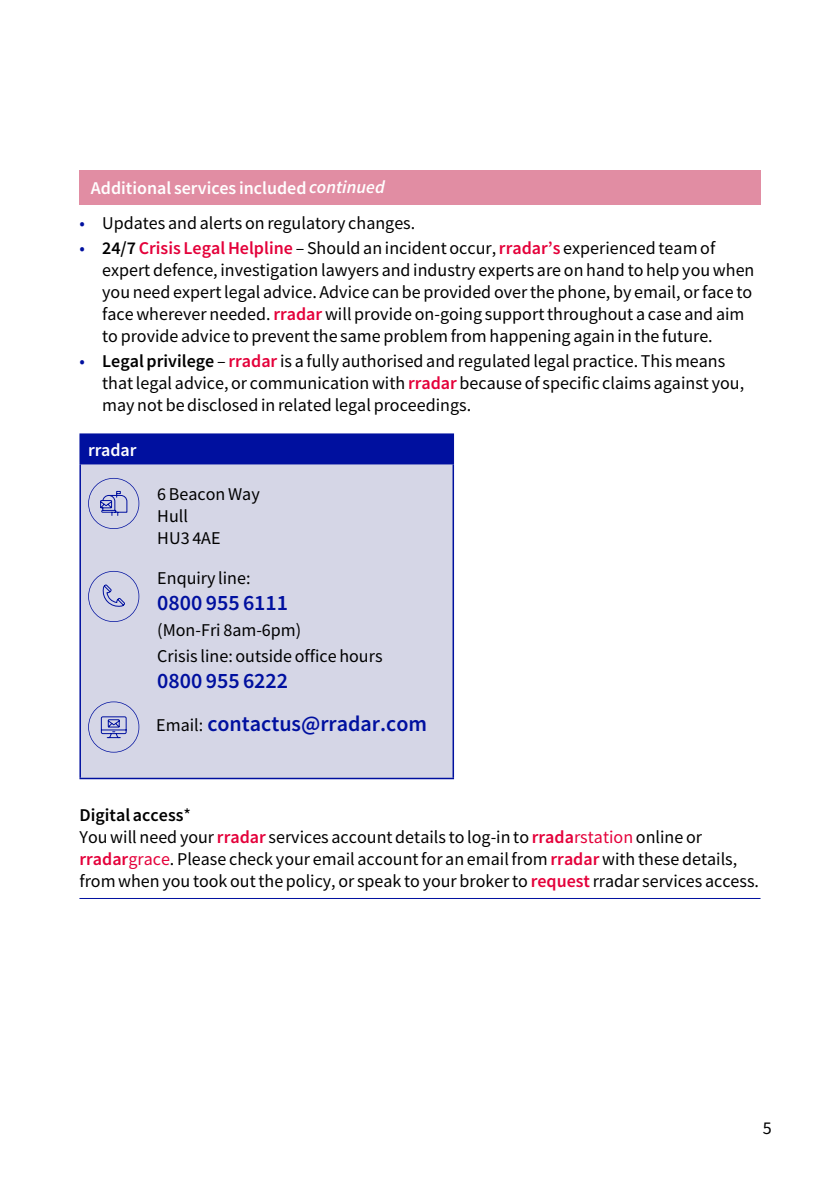
<style>
.page{position:relative;width:840px;height:1191px;background:#fff}
.page>*{position:absolute;margin:0;border:0;box-sizing:border-box;transform-origin:0 0}
.t1{font:600 22px/43px "Source Sans Pro";color:#00109f}
.t2{font:18px/22px "Source Sans Pro";color:#000}
.t3{font:600 18px "Source Sans Pro";color:#fff}
.s1{font-style:italic}
.s2{color:#00109f}
.s3{font-weight:600}
.s4{font-weight:600;color:#e4003a}
.s5{font-weight:400;font-size:18px;color:#000}
.s6{color:#e4003a}
</style>
<div class="page">
<div style="left:79px;top:170px;width:681px;height:34px;background:#e18da3"></div>
<hr style="left:79px;top:898px;width:681px;height:1px;background:#00109f">
<div style="left:80px;top:434px;width:373px;height:30px;background:#00109f"></div>
<div style="left:80px;top:464px;width:373px;height:314px;background:#d5d6e6"></div>
<hr style="left:79px;top:435px;width:2px;height:28px;background:#00109f">
<hr style="left:79px;top:433px;width:375px;height:2px;background:#00109f">
<hr style="left:452px;top:435px;width:2px;height:28px;background:#00109f">
<hr style="left:79px;top:464px;width:2px;height:313px;background:#00109f">
<hr style="left:79px;top:463px;width:375px;height:1px;background:#00109f">
<hr style="left:452px;top:464px;width:2px;height:313px;background:#00109f">
<hr style="left:79px;top:777px;width:375px;height:2px;background:#00109f">
<svg style="left:88px;top:478px;width:51px;height:51px"></svg>
<svg style="left:88px;top:571px;width:51px;height:51px"></svg>
<svg style="left:88px;top:701px;width:51px;height:51px"></svg>
<p class="t3" style="left:91px;top:176px;width:295px">Additional services included <span class="s1">continued</span></p>
<p class="t2" style="left:79px;top:212px;width:337px"><span class="s2">•</span> Updates and alerts on regulatory changes.</p>
<p class="t2" style="left:102px;top:237px;width:653px;text-indent:-23px"><span class="s2">•</span> <span class="s3">24/7</span> <span class="s4">Crisis Legal Helpline</span> – Should an incident occur, <span class="s4">rradar’s</span> experienced team of expert defence, investigation lawyers and industry experts are on hand to help you when you need expert legal advice. Advice can be provided over the phone, by email, or face to face wherever needed. <span class="s4">rradar</span> will provide on-going support throughout a case and aim to provide advice to prevent the same problem from happening again in the future.</p>
<p class="t2" style="left:102px;top:350px;width:643px;text-indent:-23px"><span class="s2">•</span> <span class="s3">Legal privilege</span> – <span class="s4">rradar</span> is a fully authorised and regulated legal practice. This means that legal advice, or communication with <span class="s4">rradar</span> because of specific claims against you, may not be disclosed in related legal proceedings.</p>
<p class="t3" style="left:88px;top:438px;width:50px">rradar</p>
<p class="t2" style="left:157px;top:483px;width:104px">6 Beacon Way<br>Hull<br>HU3 4AE</p>
<p class="t2" style="left:157px;top:567px;width:95px">Enquiry line:</p>
<p class="t1" style="left:157px;top:581px;width:132px">0800 955 6111</p>
<p class="t2" style="left:157px;top:617px;width:227px;line-height:26px">(Mon-Fri 8am-6pm)<br>Crisis line: outside office hours</p>
<p class="t1" style="left:156px;top:659px;width:272px">0800 955 6222<br><span class="s5">Email:</span> contactus@rradar.com</p>
<p class="t2" style="left:79px;top:804px;width:680px"><span class="s3">Digital access</span>*<br>You will need your <span class="s4">rradar</span> services account details to log-in to <span class="s4">rrada</span><span class="s6">rstation</span> online or <span class="s4">rradar</span><span class="s6">grace</span>. Please check your email account for an email from <span class="s4">rradar</span> with these details, from when you took out the policy, or speak to your broker to <span class="s4">request</span> rradar services access.</p>
<p class="t2" style="left:762px;top:1117px;width:10px">5</p>
</div>
